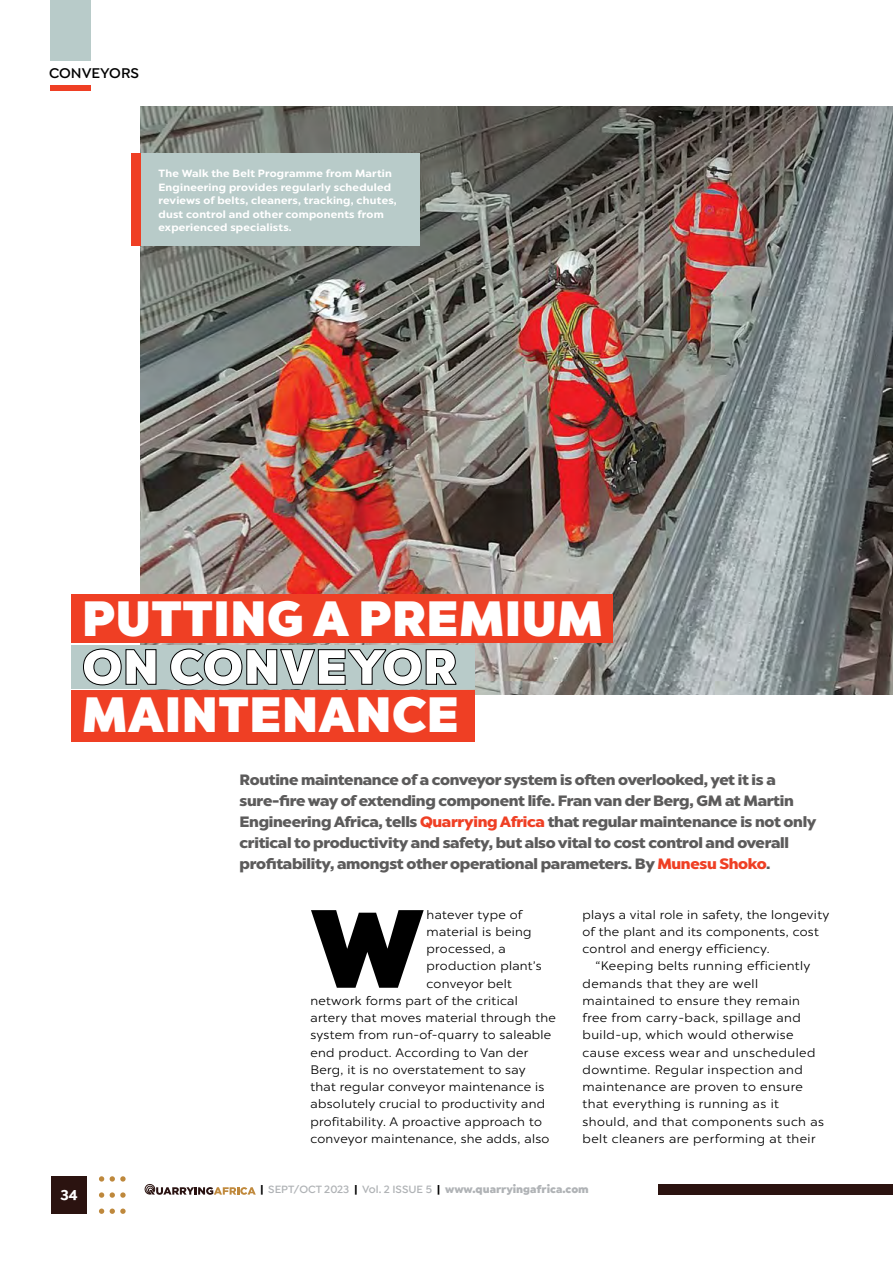
<style>
.page{position:relative;width:893px;height:1263px;background:#fff}
.page>*{position:absolute;margin:0;border:0;box-sizing:border-box;transform-origin:0 0}
.t1{font:900 110.85px "Chronica Pro";color:#000;scale:1.05 1}
.t2{font:900 49.5px/48px "Chronica Pro";letter-spacing:.01em;color:#fff}
.t3{font:800 15px/21px "Chronica Pro";letter-spacing:-.02em;color:#5c5b5b;scale:1.05 1}
.t4{font:600 15px "Isidora Sans";color:#000}
.t5{font:700 15px "Isidora Sans";color:#fff}
.t6{font:300 12.3px "Chronica Pro";letter-spacing:.025em;color:#000;scale:1.05 1}
.t7{font:600 11.25px "Isidora Sans";color:#b0b3b6}
.t8{font:700 10.5px/13.5px "Chronica Pro";letter-spacing:.02em;color:#fff;scale:1.05 1}
.s1{color:#ef3f24}
.s2{font-weight:900;color:#000}
.s3{font-weight:900}
</style>
<div class="page">
<div style="left:658px;top:1185px;width:235px;height:10px;background:#2b1310"></div>
<div style="left:52px;top:1176px;width:35px;height:38px;background:#2b1310"></div>
<svg style="left:99px;top:1176px;width:5px;height:5px"></svg>
<svg style="left:99px;top:1192px;width:5px;height:6px"></svg>
<svg style="left:99px;top:1208px;width:5px;height:6px"></svg>
<svg style="left:110px;top:1176px;width:16px;height:5px"></svg>
<svg style="left:110px;top:1192px;width:16px;height:6px"></svg>
<svg style="left:110px;top:1208px;width:16px;height:6px"></svg>
<svg style="left:144px;top:1184px;width:112px;height:11px"></svg>
<img style="left:140px;top:106px;width:753px;height:588px">
<div style="left:71px;top:594px;width:542px;height:49px;background:#ef3f24"></div>
<div style="left:71px;top:645px;width:404px;height:44px;background:#b8cbc9"></div>
<div style="left:71px;top:690px;width:404px;height:52px;background:#ef3f24"></div>
<div style="left:131px;top:153px;width:288px;height:93px;background:#b8cbc9"></div>
<div style="left:131px;top:153px;width:9px;height:93px;background:#ef3f24"></div>
<div style="left:51px;top:0;width:40px;height:60px;background:#b8cbc9"></div>
<div style="left:51px;top:86px;width:40px;height:5px;background:#ef3f24"></div>
<p class="t4" style="left:49px;top:65px;width:91px">CONVEYORS</p>
<p class="t8" style="left:158px;top:166px;width:229px">The Walk the Belt Programme from Martin Engineering provides regularly scheduled reviews of belts, cleaners, tracking, chutes, dust control and other components from experienced specialists.</p>
<h2 class="t2" style="left:82px;top:592px;width:522px">PUTTING A PREMIUM<br>ON CONVEYOR<br>MAINTENANCE</h2>
<p class="t3" style="left:240px;top:769px;width:551px">Routine maintenance of a conveyor system is often overlooked, yet it is a sure-fire way of extending component life. Fran van der Berg, GM at Martin Engineering Africa, tells <span class="s1">Quarrying Africa</span> that regular maintenance is not only critical to productivity and safety, but also vital to cost control and overall profitability, amongst other operational parameters. By <span class="s1">Munesu Shoko</span>.</p>
<p class="t5" style="left:61px;top:1185px;width:19px">34</p>
<h1 class="t1" style="left:310px;top:861px;width:110px">W</h1>
<p class="t6" style="left:427px;top:905px;width:93px">hatever type of</p>
<p class="t6" style="left:427px;top:923px;width:101px">material is being</p>
<p class="t6" style="left:427px;top:940px;width:77px">processed, a</p>
<p class="t6" style="left:427px;top:957px;width:111px">production plant’s</p>
<p class="t6" style="left:427px;top:974px;width:83px">conveyor belt</p>
<p class="t6" style="left:310px;top:992px;width:199px">network forms part of the critical</p>
<p class="t6" style="left:310px;top:1009px;width:235px">artery that moves material through the</p>
<p class="t6" style="left:310px;top:1026px;width:231px">system from run-of-quarry to saleable</p>
<p class="t6" style="left:310px;top:1043px;width:209px">end product. According to Van der</p>
<p class="t6" style="left:310px;top:1061px;width:207px">Berg, it is no overstatement to say</p>
<p class="t6" style="left:310px;top:1078px;width:224px">that regular conveyor maintenance is</p>
<p class="t6" style="left:310px;top:1095px;width:225px">absolutely crucial to productivity and</p>
<p class="t6" style="left:310px;top:1112px;width:222px">profitability. A proactive approach to</p>
<p class="t6" style="left:310px;top:1130px;width:229px">conveyor maintenance, she adds, also</p>
<p class="t6" style="left:583px;top:905px;width:236px">plays a vital role in safety, the longevity</p>
<p class="t6" style="left:583px;top:923px;width:226px">of the plant and its components, cost</p>
<p class="t6" style="left:583px;top:940px;width:180px">control and energy efficiency.</p>
<p class="t6" style="left:595px;top:957px;width:206px">“Keeping belts running efficiently</p>
<p class="t6" style="left:583px;top:974px;width:169px">demands that they are well</p>
<p class="t6" style="left:583px;top:992px;width:209px">maintained to ensure they remain</p>
<p class="t6" style="left:583px;top:1009px;width:209px">free from carry-back, spillage and</p>
<p class="t6" style="left:583px;top:1026px;width:202px">build-up, which would otherwise</p>
<p class="t6" style="left:583px;top:1043px;width:223px">cause excess wear and unscheduled</p>
<p class="t6" style="left:583px;top:1061px;width:211px">downtime. Regular inspection and</p>
<p class="t6" style="left:583px;top:1078px;width:211px">maintenance are proven to ensure</p>
<p class="t6" style="left:583px;top:1095px;width:189px">that everything is running as it</p>
<p class="t6" style="left:583px;top:1112px;width:231px">should, and that components such as</p>
<p class="t6" style="left:583px;top:1130px;width:223px">belt cleaners are performing at their</p>
<p class="t7" style="left:260px;top:1183px;width:330px"><span class="s2">|</span> SEPT/OCT 2023 <span class="s2">|</span> Vol. 2 ISSUE 5 <span class="s2">|</span> <span class="s3">www.quarryingafrica.com</span></p>
</div>
